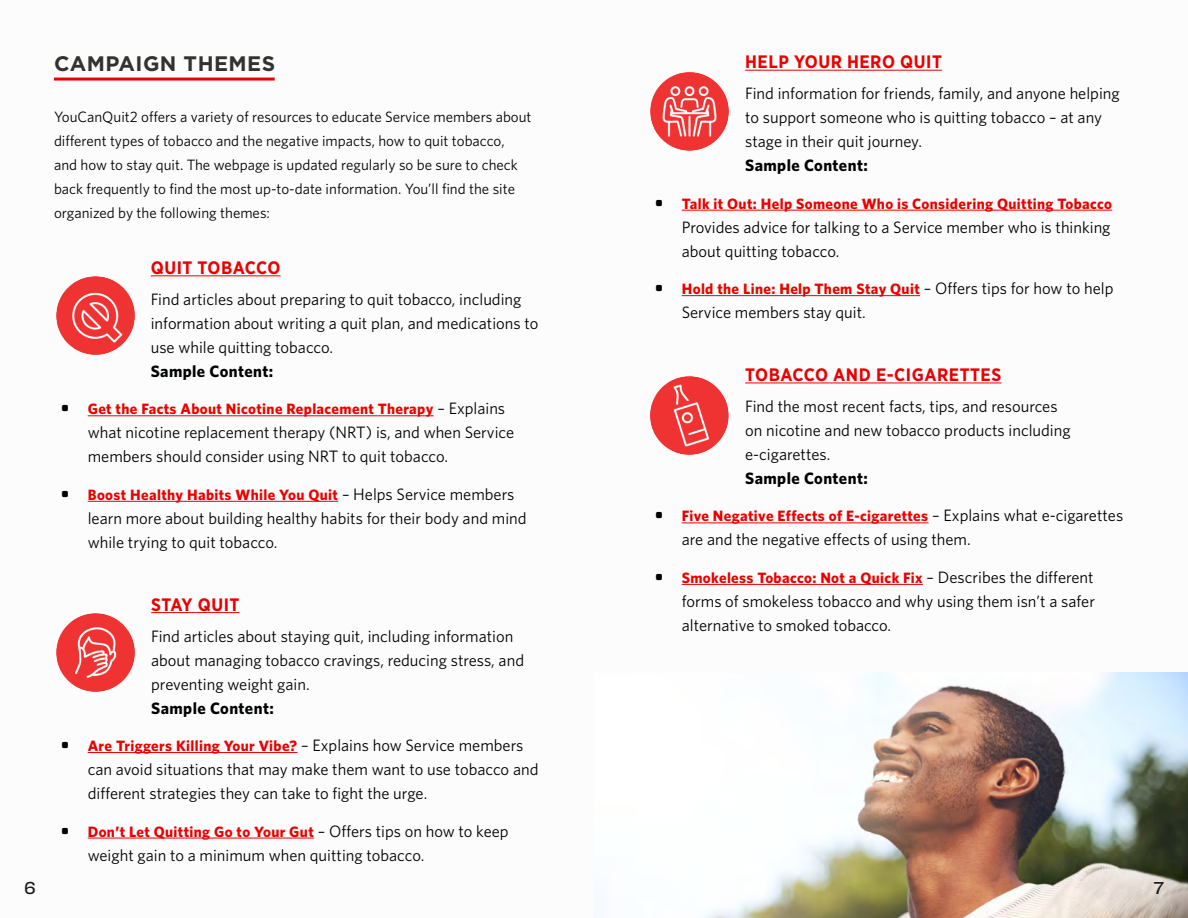
<style>
.page{position:relative;width:1188px;height:918px;background:#fff}
.page>*{position:absolute;margin:0;border:0;box-sizing:border-box;transform-origin:0 0}
.t1{font:700 21px "Gotham";letter-spacing:.02em;color:#32322e}
.t2{font:700 18px "Gotham Narrow";letter-spacing:.03em;color:#eb0000}
.t3{font:500 18px "Ringside";color:#1a1a1a}
.t4{font:16.5px/24px "Whitney";color:#000101}
.t5{font:700 15px "Whitney";letter-spacing:.025em;color:#eb0000}
.t6{font:15px/24px "Whitney";color:#000101}
.s1{font-weight:700}
.s2{font-family:"Forza";font-weight:900;font-size:16.5px;color:#000101}
.s3{font-weight:400;font-size:16.5px;color:#000101}
</style>
<div class="page">
<hr style="left:54px;top:78px;width:221px;height:3px;background:#eb0000">
<hr style="left:151px;top:275px;width:130px;height:1px;background:#eb0000">
<hr style="left:88px;top:415px;width:346px;height:1px;background:#eb0000">
<hr style="left:88px;top:501px;width:250px;height:1px;background:#eb0000">
<hr style="left:151px;top:612px;width:89px;height:1px;background:#eb0000">
<hr style="left:88px;top:752px;width:209px;height:1px;background:#eb0000">
<hr style="left:88px;top:838px;width:226px;height:1px;background:#eb0000">
<img style="left:56px;top:276px;width:78px;height:78px">
<img style="left:57px;top:613px;width:78px;height:78px">
<hr style="left:745px;top:70px;width:197px;height:1px;background:#eb0000">
<hr style="left:682px;top:210px;width:430px;height:1px;background:#eb0000">
<hr style="left:682px;top:295px;width:238px;height:1px;background:#eb0000">
<hr style="left:745px;top:382px;width:256px;height:1px;background:#eb0000">
<hr style="left:682px;top:523px;width:247px;height:1px;background:#eb0000">
<hr style="left:682px;top:584px;width:241px;height:1px;background:#eb0000">
<img style="left:651px;top:377px;width:78px;height:78px">
<img style="left:651px;top:73px;width:78px;height:78px">
<img style="left:702px;top:673px;width:486px;height:245px">
<p class="t3" style="left:24px;top:875px;width:13px">6</p>
<h1 class="t1" style="left:54px;top:49px;width:223px">CAMPAIGN THEMES</h1>
<p class="t6" style="left:54px;top:104px;width:479px">YouCanQuit2 offers a variety of resources to educate Service members about different types of tobacco and the negative impacts, how to quit tobacco,<br>and how to stay quit. The webpage is updated regularly so be sure to check back frequently to find the most up-to-date information. You’ll find the site organized by the following themes:</p>
<h2 class="t2" style="left:151px;top:256px;width:131px">QUIT TOBACCO</h2>
<p class="t4" style="left:151px;top:287px;width:389px">Find articles about preparing to quit tobacco, including information about writing a quit plan, and medications to use while quitting tobacco.<br><span class="s1">Sample Content:</span></p>
<p class="t5" style="left:61px;top:399px;width:446px"><span class="s2">•</span> Get the Facts About Nicotine Replacement Therapy <span class="s3">– Explains</span></p>
<p class="t4" style="left:88px;top:420px;width:428px">what nicotine replacement therapy (NRT) is, and when Service members should consider using NRT to quit tobacco.</p>
<p class="t5" style="left:61px;top:485px;width:455px"><span class="s2">•</span> Boost Healthy Habits While You Quit <span class="s3">– Helps Service members</span></p>
<p class="t4" style="left:88px;top:506px;width:440px">learn more about building healthy habits for their body and mind while trying to quit tobacco.</p>
<h2 class="t2" style="left:151px;top:593px;width:90px">STAY QUIT</h2>
<p class="t4" style="left:151px;top:623px;width:374px">Find articles about staying quit, including information about managing tobacco cravings, reducing stress, and preventing weight gain.<br><span class="s1">Sample Content:</span></p>
<p class="t5" style="left:61px;top:736px;width:464px"><span class="s2">•</span> Are Triggers Killing Your Vibe? <span class="s3">– Explains how Service members</span></p>
<p class="t4" style="left:88px;top:757px;width:452px">can avoid situations that may make them want to use tobacco and different strategies they can take to fight the urge.</p>
<p class="t5" style="left:61px;top:821px;width:449px"><span class="s2">•</span> Don’t Let Quitting Go to Your Gut <span class="s3">– Offers tips on how to keep</span></p>
<p class="t4" style="left:88px;top:842px;width:338px">weight gain to a minimum when quitting tobacco.</p>
<h2 class="t2" style="left:745px;top:51px;width:198px">HELP YOUR HERO QUIT</h2>
<p class="t4" style="left:745px;top:81px;width:376px">Find information for friends, family, and anyone helping to support someone who is quitting tobacco – at any stage in their quit journey.<br><span class="s1">Sample Content:</span></p>
<p class="t5" style="left:655px;top:193px;width:459px"><span class="s2">•</span> Talk it Out: Help Someone Who is Considering Quitting Tobacco</p>
<p class="t4" style="left:682px;top:215px;width:430px">Provides advice for talking to a Service member who is thinking about quitting tobacco.</p>
<p class="t5" style="left:655px;top:279px;width:460px"><span class="s2">•</span> Hold the Line: Help Them Stay Quit <span class="s3">– Offers tips for how to help</span></p>
<p class="t4" style="left:682px;top:300px;width:186px">Service members stay quit.</p>
<h2 class="t2" style="left:745px;top:363px;width:258px">TOBACCO AND E-CIGARETTES</h2>
<p class="t4" style="left:745px;top:394px;width:327px">Find the most recent facts, tips, and resources on nicotine and new tobacco products including e-cigarettes.<br><span class="s1">Sample Content:</span></p>
<p class="t5" style="left:655px;top:506px;width:470px"><span class="s2">•</span> Five Negative Effects of E-cigarettes <span class="s3">– Explains what e-cigarettes</span></p>
<p class="t4" style="left:682px;top:527px;width:290px">are and the negative effects of using them.</p>
<p class="t5" style="left:655px;top:568px;width:440px"><span class="s2">•</span> Smokeless Tobacco: Not a Quick Fix <span class="s3">– Describes the different</span></p>
<p class="t4" style="left:682px;top:589px;width:415px">forms of smokeless tobacco and why using them isn’t a safer alternative to smoked tobacco.</p>
<p class="t3" style="left:1153px;top:875px;width:12px">7</p>
</div>
